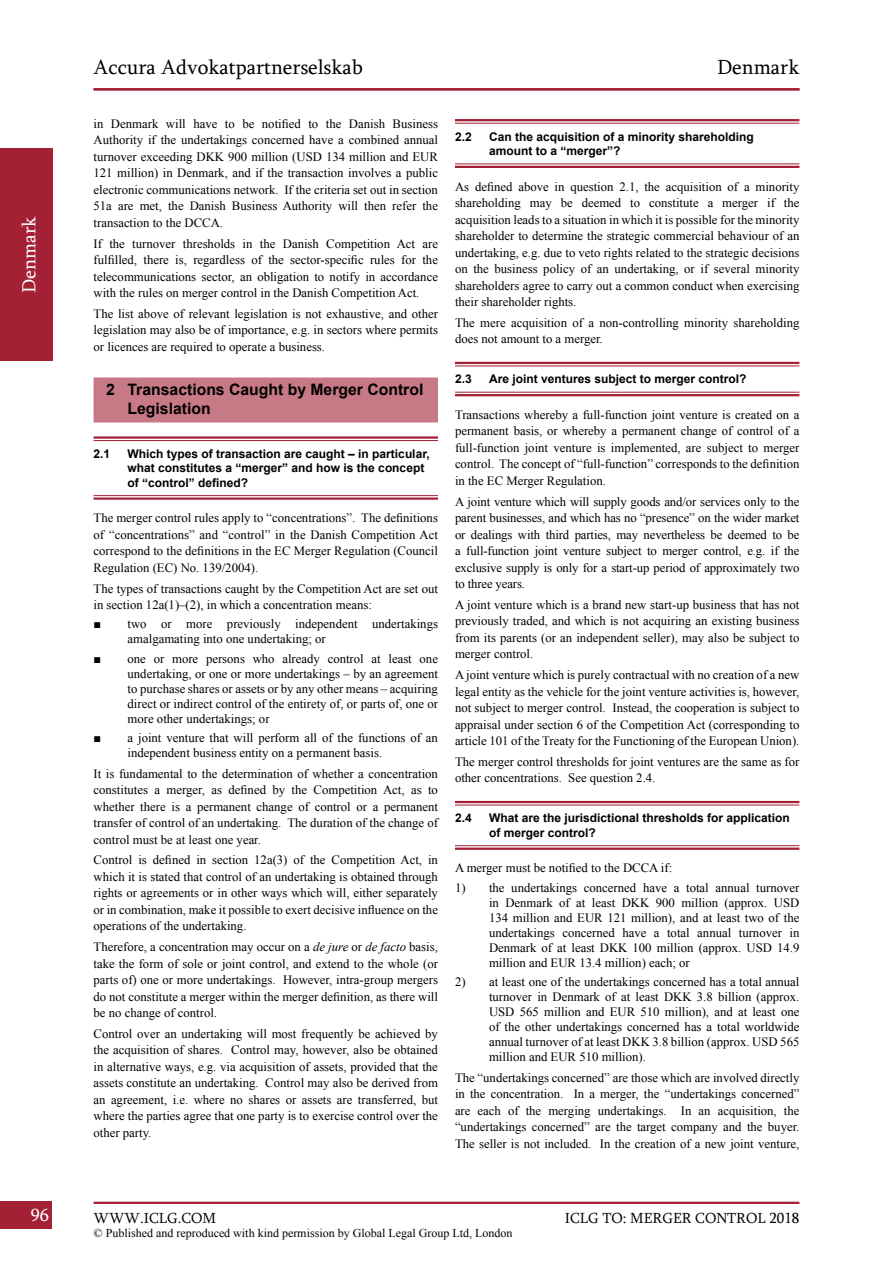
<style>
.page{position:relative;width:893px;height:1263px;background:#fff}
.page>*{position:absolute;margin:0;border:0;box-sizing:border-box;transform-origin:0 0}
.t1{font:21px "Sylfaen";color:#000}
.t2{font:19.5px "Sylfaen";color:#fff}
.t3{font:18px "Sylfaen";color:#fff}
.t4{font:700 15.75px/18.9px "Arial";color:#000}
.t5{font:15px "Sylfaen";color:#000}
.t6{font:12.75px/16.5px "Times New Roman";color:#000;text-align:justify}
.t7{font:700 12px/14.4px "Arial";color:#000}
.t8{font:12px "Times New Roman";color:#000}
.s1{font-style:italic}
</style>
<div class="page">
<div style="left:0;top:1201px;width:52px;height:28px;background:#a32035"></div>
<hr style="left:94px;top:1202px;width:705px;height:2px;background:#a32035">
<div style="left:0;top:148px;width:53px;height:213px;background:#a32035"></div>
<hr style="left:94px;top:88px;width:705px;height:2px;background:#a32035">
<div style="left:94px;top:377px;width:344px;height:45px;background:#c87986"></div>
<hr style="left:94px;top:436px;width:344px;height:3px;background:#a32035">
<hr style="left:94px;top:440px;width:344px;height:1px;background:#a32035">
<hr style="left:94px;top:495px;width:344px;height:1px;background:#a32035">
<hr style="left:94px;top:497px;width:344px;height:3px;background:#a32035">
<hr style="left:455px;top:119px;width:344px;height:2px;background:#a32035">
<hr style="left:455px;top:123px;width:344px;height:1px;background:#a32035">
<hr style="left:455px;top:163px;width:344px;height:1px;background:#a32035">
<hr style="left:455px;top:166px;width:344px;height:2px;background:#a32035">
<hr style="left:455px;top:362px;width:344px;height:2px;background:#a32035">
<hr style="left:455px;top:366px;width:344px;height:1px;background:#a32035">
<hr style="left:455px;top:392px;width:344px;height:1px;background:#a32035">
<hr style="left:455px;top:394px;width:344px;height:2px;background:#a32035">
<hr style="left:455px;top:801px;width:344px;height:2px;background:#a32035">
<hr style="left:455px;top:805px;width:344px;height:1px;background:#a32035">
<hr style="left:455px;top:845px;width:344px;height:1px;background:#a32035">
<hr style="left:455px;top:847px;width:344px;height:3px;background:#a32035">
<h2 class="t2" style="left:16px;top:293px;width:78px;rotate:-90deg">Denmark</h2>
<h1 class="t1" style="left:94px;top:53px;width:271px">Accura Advokatpartnerselskab</h1>
<h1 class="t1" style="left:717px;top:53px;width:84px">Denmark</h1>
<p class="t6" style="left:94px;top:115px;width:346px">in Denmark will have to be notified to the Danish Business Authority if the undertakings concerned have a combined annual turnover exceeding DKK 900 million (USD 134 million and EUR 121 million) in Denmark, and if the transaction involves a public electronic communications network. If the criteria set out in section 51a are met, the Danish Business Authority will then refer the transaction to the DCCA.</p>
<p class="t6" style="left:94px;top:235px;width:346px">If the turnover thresholds in the Danish Competition Act are fulfilled, there is, regardless of the sector-specific rules for the telecommunications sector, an obligation to notify in accordance with the rules on merger control in the Danish Competition Act.</p>
<p class="t6" style="left:94px;top:305px;width:346px">The list above of relevant legislation is not exhaustive, and other legislation may also be of importance, e.g. in sectors where permits or licences are required to operate a business.</p>
<p class="t4" style="left:128px;top:380px;width:297px;text-indent:-21px">2 Transactions Caught by Merger Control<br>Legislation</p>
<p class="t7" style="left:94px;top:447px;width:18px">2.1</p>
<p class="t7" style="left:128px;top:447px;width:304px">Which types of transaction are caught – in particular, what constitutes a “merger” and how is the concept of “control” defined?</p>
<p class="t6" style="left:94px;top:509px;width:346px">The merger control rules apply to “concentrations”. The definitions of “concentrations” and “control” in the Danish Competition Act correspond to the definitions in the EC Merger Regulation (Council Regulation (EC) No. 139/2004).</p>
<p class="t6" style="left:94px;top:580px;width:346px">The types of transactions caught by the Competition Act are set out in section 12a(1)–(2), in which a concentration means:</p>
<p class="t6" style="left:128px;top:616px;width:312px;line-height:15px;text-indent:-34px">■ two or more previously independent undertakings amalgamating into one undertaking; or</p>
<p class="t6" style="left:128px;top:650px;width:312px;line-height:15px;text-indent:-34px">■ one or more persons who already control at least one undertaking, or one or more undertakings – by an agreement to purchase shares or assets or by any other means – acquiring direct or indirect control of the entirety of, or parts of, one or more other undertakings; or</p>
<p class="t6" style="left:128px;top:730px;width:312px;line-height:15px;text-indent:-34px">■ a joint venture that will perform all of the functions of an independent business entity on a permanent basis.</p>
<p class="t6" style="left:94px;top:765px;width:346px">It is fundamental to the determination of whether a concentration constitutes a merger, as defined by the Competition Act, as to whether there is a permanent change of control or a permanent transfer of control of an undertaking. The duration of the change of control must be at least one year.</p>
<p class="t6" style="left:94px;top:851px;width:346px">Control is defined in section 12a(3) of the Competition Act, in which it is stated that control of an undertaking is obtained through rights or agreements or in other ways which will, either separately or in combination, make it possible to exert decisive influence on the operations of the undertaking.</p>
<p class="t6" style="left:94px;top:938px;width:346px">Therefore, a concentration may occur on a <span class="s1">de jure</span> or <span class="s1">de facto</span> basis, take the form of sole or joint control, and extend to the whole (or parts of) one or more undertakings. However, intra-group mergers do not constitute a merger within the merger definition, as there will be no change of control.</p>
<p class="t6" style="left:94px;top:1025px;width:346px">Control over an undertaking will most frequently be achieved by the acquisition of shares. Control may, however, also be obtained in alternative ways, e.g. via acquisition of assets, provided that the assets constitute an undertaking. Control may also be derived from an agreement, i.e. where no shares or assets are transferred, but where the parties agree that one party is to exercise control over the other party.</p>
<p class="t7" style="left:455px;top:129px;width:18px">2.2</p>
<p class="t7" style="left:489px;top:129px;width:266px">Can the acquisition of a minority shareholding amount to a “merger”?</p>
<p class="t6" style="left:455px;top:178px;width:346px">As defined above in question 2.1, the acquisition of a minority shareholding may be deemed to constitute a merger if the acquisition leads to a situation in which it is possible for the minority shareholder to determine the strategic commercial behaviour of an undertaking, e.g. due to veto rights related to the strategic decisions on the business policy of an undertaking, or if several minority shareholders agree to carry out a common conduct when exercising their shareholder rights.</p>
<p class="t6" style="left:455px;top:314px;width:346px">The mere acquisition of a non-controlling minority shareholding does not amount to a merger.</p>
<p class="t7" style="left:455px;top:372px;width:18px">2.3</p>
<p class="t7" style="left:489px;top:372px;width:259px">Are joint ventures subject to merger control?</p>
<p class="t6" style="left:455px;top:406px;width:346px">Transactions whereby a full-function joint venture is created on a permanent basis, or whereby a permanent change of control of a full-function joint venture is implemented, are subject to merger control. The concept of “full-function” corresponds to the definition in the EC Merger Regulation.</p>
<p class="t6" style="left:455px;top:493px;width:346px">A joint venture which will supply goods and/or services only to the parent businesses, and which has no “presence” on the wider market or dealings with third parties, may nevertheless be deemed to be a full-function joint venture subject to merger control, e.g. if the exclusive supply is only for a start-up period of approximately two to three years.</p>
<p class="t6" style="left:455px;top:596px;width:346px">A joint venture which is a brand new start-up business that has not previously traded, and which is not acquiring an existing business from its parents (or an independent seller), may also be subject to merger control.</p>
<p class="t6" style="left:455px;top:666px;width:346px">A joint venture which is purely contractual with no creation of a new legal entity as the vehicle for the joint venture activities is, however, not subject to merger control. Instead, the cooperation is subject to appraisal under section 6 of the Competition Act (corresponding to article 101 of the Treaty for the Functioning of the European Union).</p>
<p class="t6" style="left:455px;top:753px;width:346px">The merger control thresholds for joint ventures are the same as for other concentrations. See question 2.4.</p>
<p class="t7" style="left:455px;top:811px;width:18px">2.4</p>
<p class="t7" style="left:489px;top:811px;width:302px">What are the jurisdictional thresholds for application of merger control?</p>
<p class="t6" style="left:455px;top:859px;width:219px">A merger must be notified to the DCCA if:</p>
<p class="t6" style="left:489px;top:879px;width:312px;line-height:15px;text-indent:-34px">1) the undertakings concerned have a total annual turnover in Denmark of at least DKK 900 million (approx. USD 134 million and EUR 121 million), and at least two of the undertakings concerned have a total annual turnover in Denmark of at least DKK 100 million (approx. USD 14.9 million and EUR 13.4 million) each; or</p>
<p class="t6" style="left:489px;top:974px;width:312px;line-height:15px;text-indent:-34px">2) at least one of the undertakings concerned has a total annual turnover in Denmark of at least DKK 3.8 billion (approx.<br>USD 565 million and EUR 510 million), and at least one of the other undertakings concerned has a total worldwide annual turnover of at least DKK 3.8 billion (approx. USD 565 million and EUR 510 million).</p>
<p class="t6" style="left:455px;top:1069px;width:346px">The “undertakings concerned” are those which are involved directly in the concentration. In a merger, the “undertakings concerned” are each of the merging undertakings. In an acquisition, the “undertakings concerned” are the target company and the buyer.<br>The seller is not included. In the creation of a new joint venture,</p>
<h3 class="t3" style="left:31px;top:1202px;width:20px">96</h3>
<p class="t5" style="left:94px;top:1208px;width:124px">WWW.ICLG.COM</p>
<p class="t5" style="left:565px;top:1208px;width:236px">ICLG TO: MERGER CONTROL 2018</p>
<p class="t8" style="left:94px;top:1225px;width:420px">© Published and reproduced with kind permission by Global Legal Group Ltd, London</p>
</div>
